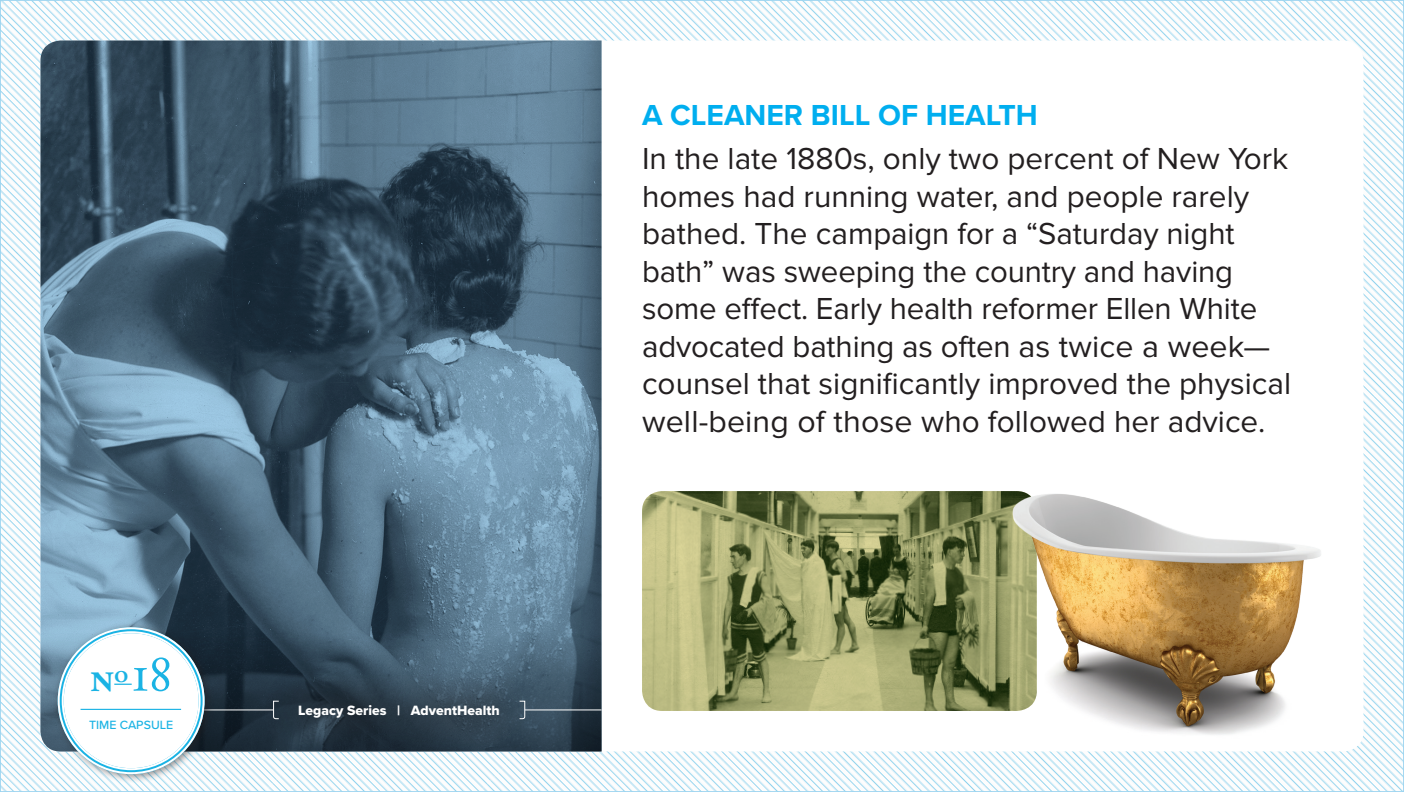
<style>
.page{position:relative;width:1404px;height:792px;background:#fff}
.page>*{position:absolute;margin:0;border:0;box-sizing:border-box;transform-origin:0 0}
.Fact_Number{font:53.4px "Adobe Garamond Regular SC";color:#1ab3e4}
.Fact_Description{font:31.5px/37.5px "Proxima Nova";color:#231f20}
.Fact_Title{font:700 30px "Proxima Nova";color:#00aeef}
.t1{font:13.95px "Proxima Nova Extrabld";color:#fff}
.t2{font:500 12.45px "Proxima Nova";color:#1ab3e4}
.s1{font-family:"Adobe Garamond Semibold SC";font-size:42.6px}
</style>
<div class="page">
<img style="left:2px;top:2px;width:1400px;height:788px">
<div style="left:40px;top:40px;width:1324px;height:711px;background:#fff;border-radius:20px"></div>
<img style="left:40px;top:40px;width:562px;height:591px">
<img style="left:642px;top:491px;width:350px;height:220px">
<img style="left:992px;top:491px;width:329px;height:244px">
<svg style="left:40px;top:631px;width:562px;height:120px;background:#384f5f"></svg>
<div style="left:263px;top:668px;width:272px;height:86px;background:#231f20;opacity:.85"></div>
<hr style="left:190px;top:709px;width:83px;height:1px;background:#fff">
<hr style="left:525px;top:709px;width:77px;height:1px;background:#fff">
<svg style="left:519px;top:700px;width:7px;height:19px"></svg>
<svg style="left:273px;top:700px;width:7px;height:19px"></svg>
<div style="left:52px;top:622px;width:162px;height:162px;background:#231f20;opacity:.52"></div>
<div style="left:61px;top:630px;width:141px;height:141px;background:#fff;border-radius:50%"></div>
<div style="left:58px;top:627px;width:147px;height:147px;border:6px solid #1ab3e4;border-radius:50%"></div>
<svg style="left:114px;top:683px;width:18px;height:2px"></svg>
<hr style="left:81px;top:708px;width:100px;height:2px;background:#1ab3e4">
<p class="Fact_Number" style="left:90px;top:645px;width:83px"><span class="s1">n</span><sup>o</sup>18</p>
<p class="t2" style="left:89px;top:715px;width:86px">TIME CAPSULE</p>
<p class="t1" style="left:298px;top:700px;width:203px">Legacy Series | AdventHealth</p>
<p class="Fact_Title" style="left:642px;top:93px;width:397px">A CLEANER BILL OF HEALTH</p>
<p class="Fact_Description" style="left:642px;top:140px;width:651px">In the late 1880s, only two percent of New York homes had running water, and people rarely bathed. The campaign for a “Saturday night bath” was sweeping the country and having some effect. Early health reformer Ellen White advocated bathing as often as twice a week— counsel that significantly improved the physical well-being of those who followed her advice.</p>
</div>
